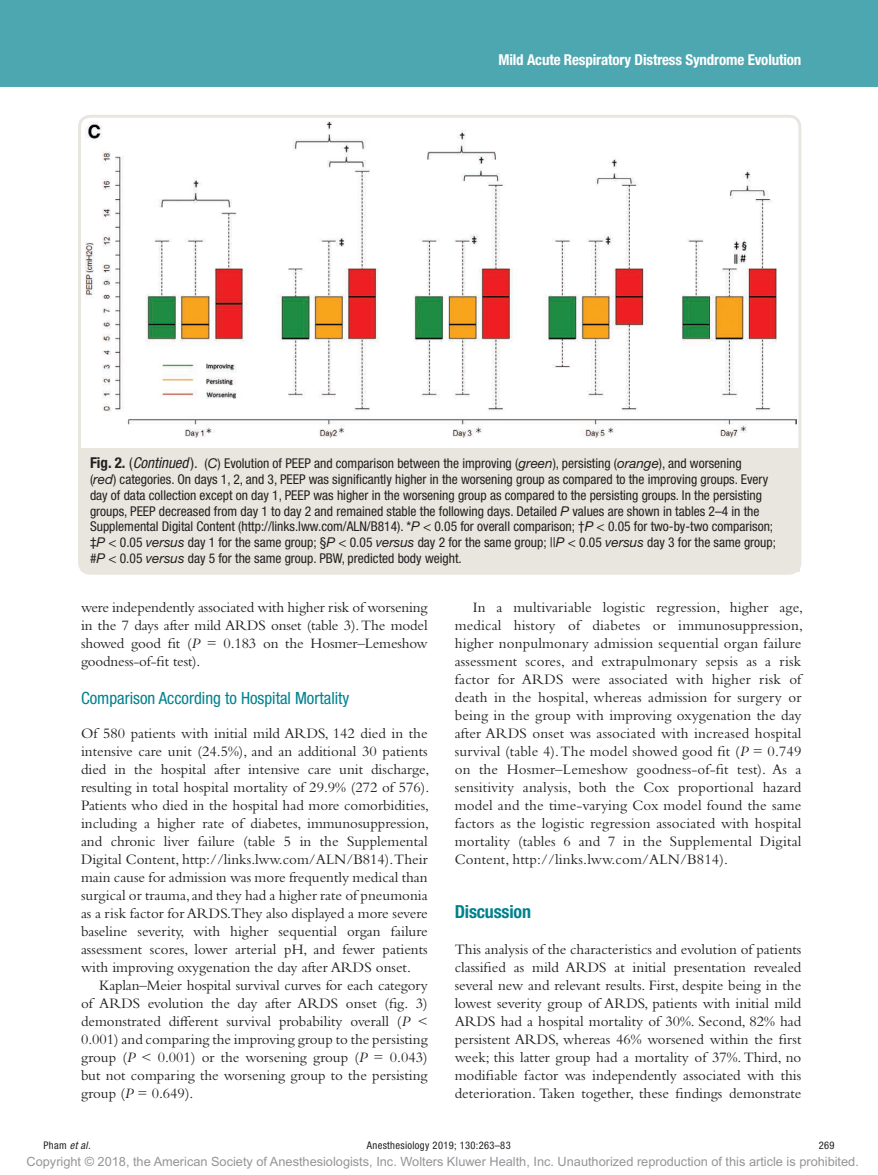
<style>
.page{position:relative;width:878px;height:1175px;background:#fff}
.page>*{position:absolute;margin:0;border:0;box-sizing:border-box;transform-origin:0 0}
.t1{font:700 condensed 18px "Helvetica Neue LT Std";letter-spacing:-.01em;color:#00828e}
.t2{font:condensed 16.8px "Helvetica Neue LT Std";color:#00828e}
.t3{font:15px/18px "Bembo Std";color:#231f20;text-align:justify}
.t4{font:700 condensed 15px "Helvetica Neue LT Std";letter-spacing:-.01em;color:#fff}
.t5{font:condensed 13.5px/15.8px "Helvetica Neue LT Std";color:#231f20}
.t6{font:12.75px "Arial MT Std";color:#939598}
.t7{font:condensed 10.5px "Helvetica Neue LT Std";letter-spacing:.03em;color:#231f20}
.t8{font:italic condensed 10.5px "Helvetica Neue LT Std";color:#231f20}
.s1{font-weight:700;font-size:15px}
.s2{font-size:15px}
.s3{font-style:italic;font-size:15px}
.s4{font-style:italic;font-stretch:normal}
.s5{font-style:italic}
.s6{font-style:normal}
</style>
<div class="page">
<div style="left:0;top:0;width:878px;height:86px;background:#4da7b0"></div>
<div style="left:78px;top:115px;width:723px;height:459px;border:3px solid #e9e6df;border-radius:11px"></div>
<img style="left:85px;top:122px;width:711px;height:315px">
<div style="left:81px;top:448px;width:718px;height:124px;background:#e9e6df"></div>
<p class="t4" style="left:498px;top:51px;width:304px">Mild Acute Respiratory Distress Syndrome Evolution</p>
<p class="t5" style="left:90px;top:455px;width:687px"><span class="s1">Fig. 2.</span> <span class="s2">(</span><span class="s3">Continued</span> <span class="s2">).</span> (<span class="s4">C</span>) Evolution of PEEP and comparison between the improving (<span class="s4">green</span>), persisting (<span class="s4">orange</span>), and worsening<br>(<span class="s4">red</span>) categories. On days 1, 2, and 3, PEEP was significantly higher in the worsening group as compared to the improving groups. Every day of data collection except on day 1, PEEP was higher in the worsening group as compared to the persisting groups. In the persisting groups, PEEP decreased from day 1 to day 2 and remained stable the following days. Detailed <span class="s4">P</span> values are shown in tables 2–4 in the Supplemental Digital Content (http://links.lww.com/ALN/B814). *<span class="s4">P</span> &lt; 0.05 for overall comparison; †<span class="s4">P</span> &lt; 0.05 for two-by-two comparison; ‡<span class="s4">P</span> &lt; 0.05 <span class="s4">versus</span> day 1 for the same group; §<span class="s4">P</span> &lt; 0.05 <span class="s4">versus</span> day 2 for the same group; ||<span class="s4">P</span> &lt; 0.05 <span class="s4">versus</span> day 3 for the same group; #<span class="s4">P</span> &lt; 0.05 <span class="s4">versus</span> day 5 for the same group. PBW, predicted body weight.</p>
<p class="t3" style="left:81px;top:598px;width:348px">were independently associated with higher risk of worsening in the 7 days after mild ARDS onset (table 3). The model showed good fit (<span class="s5">P</span> = 0.183 on the Hosmer–Lemeshow goodness-of-fit test).</p>
<p class="t2" style="left:81px;top:688px;width:270px">Comparison According to Hospital Mortality</p>
<p class="t3" style="left:81px;top:724px;width:350px">Of 580 patients with initial mild ARDS, 142 died in the intensive care unit (24.5%), and an additional 30 patients died in the hospital after intensive care unit discharge, resulting in total hospital mortality of 29.9% (272 of 576).<br>Patients who died in the hospital had more comorbidities, including a higher rate of diabetes, immunosuppression, and chronic liver failure (table 5 in the Supplemental Digital Content, http://links.lww.com/ALN/B814).Their main cause for admission was more frequently medical than surgical or trauma, and they had a higher rate of pneumonia as a risk factor for ARDS.They also displayed a more severe baseline severity, with higher sequential organ failure assessment scores, lower arterial pH, and fewer patients with improving oxygenation the day after ARDS onset.</p>
<p class="t3" style="left:81px;top:976px;width:348px;text-indent:18px">Kaplan–Meier hospital survival curves for each category of ARDS evolution the day after ARDS onset (fig. 3) demonstrated different survival probability overall (<span class="s5">P</span> &lt; 0.001) and comparing the improving group to the persisting group (<span class="s5">P</span> &lt; 0.001) or the worsening group (<span class="s5">P</span> = 0.043) but not comparing the worsening group to the persisting group (<span class="s5">P</span> = 0.649).</p>
<p class="t3" style="left:454px;top:598px;width:350px;text-indent:18px">In a multivariable logistic regression, higher age, medical history of diabetes or immunosuppression, higher nonpulmonary admission sequential organ failure assessment scores, and extrapulmonary sepsis as a risk factor for ARDS were associated with higher risk of death in the hospital, whereas admission for surgery or being in the group with improving oxygenation the day after ARDS onset was associated with increased hospital survival (table 4). The model showed good fit (<span class="s5">P</span> = 0.749 on the Hosmer–Lemeshow goodness-of-fit test). As a sensitivity analysis, both the Cox proportional hazard model and the time-varying Cox model found the same factors as the logistic regression associated with hospital mortality (tables 6 and 7 in the Supplemental Digital Content, http://links.lww.com/ALN/B814).</p>
<p class="t1" style="left:454px;top:901px;width:78px">Discussion</p>
<p class="t3" style="left:454px;top:940px;width:348px">This analysis of the characteristics and evolution of patients classified as mild ARDS at initial presentation revealed several new and relevant results. First, despite being in the lowest severity group of ARDS, patients with initial mild ARDS had a hospital mortality of 30%. Second, 82% had persistent ARDS, whereas 46% worsened within the first week; this latter group had a mortality of 37%. Third, no modifiable factor was independently associated with this deterioration. Taken together, these findings demonstrate</p>
<p class="t8" style="left:44px;top:1139px;width:49px"><span class="s6">Pham</span> et al.</p>
<p class="t7" style="left:367px;top:1139px;width:145px">Anesthesiology 2019; 130:263–83</p>
<p class="t7" style="left:818px;top:1139px;width:17px">269</p>
<p class="t6" style="left:27px;top:1154px;width:833px">Copyright © 2018, the American Society of Anesthesiologists, Inc. Wolters Kluwer Health, Inc. Unauthorized reproduction of this article is prohibited.</p>
</div>
